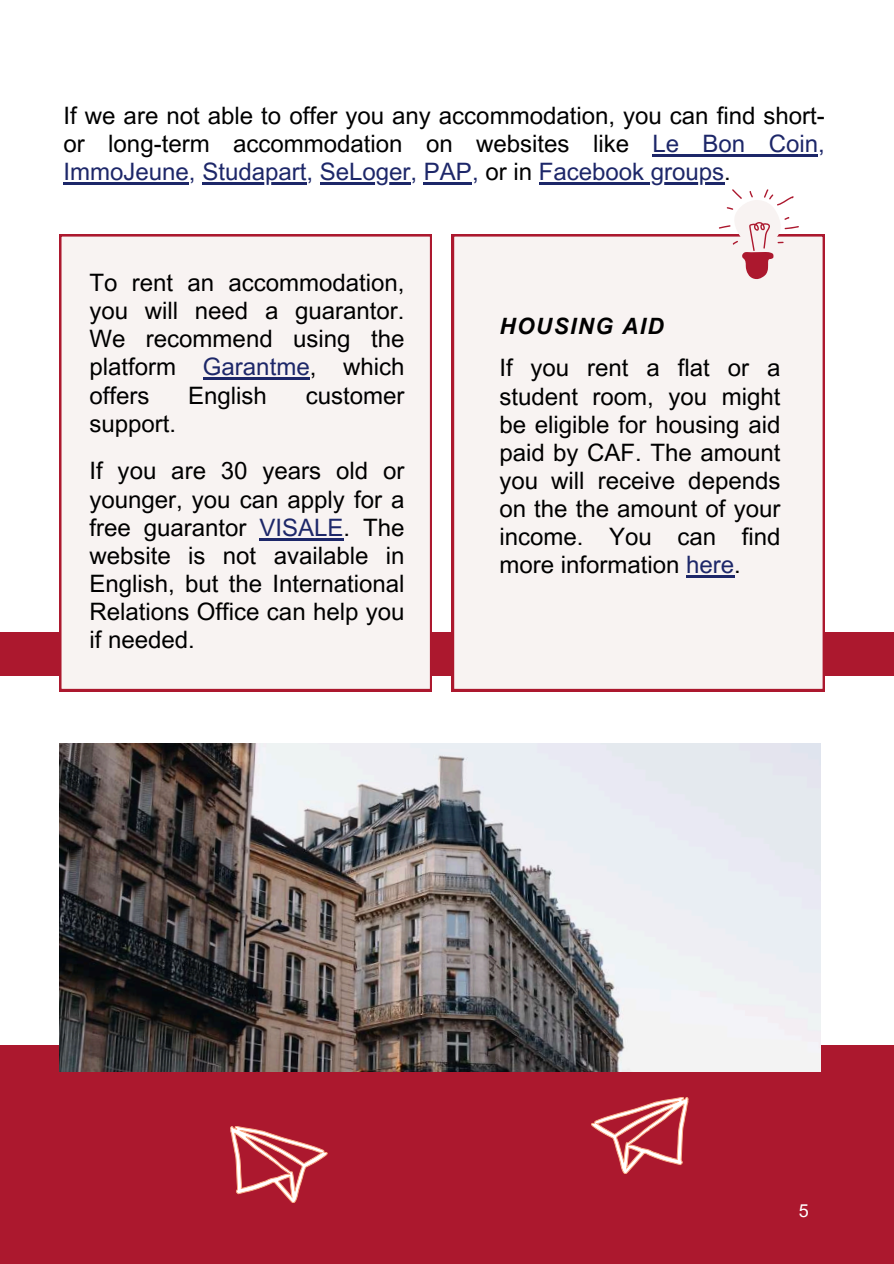
<style>
.page{position:relative;width:894px;height:1264px;background:#fff}
.page>*{position:absolute;margin:0;border:0;box-sizing:border-box;transform-origin:0 0}
.t1{font:24px/28.2px "Arial MT Pro";color:#000;text-align:justify}
.t2{font:italic 700 22.5px "Arial MT Pro";letter-spacing:.065em;color:#000}
.t3{font:18px "Arial MT Pro";color:#fff}
.s1{color:#1d2769}
</style>
<div class="page">
<div style="left:0;top:631px;width:893px;height:44px;background:#ac182e"></div>
<div style="left:59px;top:234px;width:373px;height:457px;background:#f8f3f2"></div>
<div style="left:452px;top:234px;width:372px;height:457px;background:#f8f3f2"></div>
<div style="left:0;top:1045px;width:893px;height:218px;background:#ac182e"></div>
<img style="left:59px;top:743px;width:761px;height:328px">
<hr style="left:652px;top:154px;width:165px;height:2px;background:#1d2769">
<hr style="left:63px;top:182px;width:126px;height:3px;background:#1d2769">
<hr style="left:202px;top:182px;width:104px;height:3px;background:#1d2769">
<hr style="left:320px;top:182px;width:90px;height:3px;background:#1d2769">
<hr style="left:424px;top:182px;width:48px;height:3px;background:#1d2769">
<hr style="left:538px;top:182px;width:186px;height:3px;background:#1d2769">
<svg style="left:718px;top:189px;width:80px;height:90px"></svg>
<hr style="left:203px;top:378px;width:106px;height:2px;background:#1d2769">
<hr style="left:259px;top:538px;width:84px;height:2px;background:#1d2769">
<hr style="left:686px;top:575px;width:48px;height:3px;background:#1d2769">
<svg style="left:591px;top:1097px;width:97px;height:76px"></svg>
<svg style="left:230px;top:1126px;width:97px;height:76px"></svg>
<p class="t1" style="left:63px;top:104px;width:762px">If we are not able to offer you any accommodation, you can find short&shy;or long-term accommodation on websites like <span class="s1">Le Bon Coin, ImmoJeune, Studapart, SeLoger, PAP,</span> or in <span class="s1">Facebook groups</span>.</p>
<p class="t1" style="left:89px;top:271px;width:316px">To rent an accommodation, you will need a guarantor.<br>We recommend using the platform <span class="s1">Garantme</span>, which offers</p>
<p class="t1" style="left:188px;top:384px;width:80px">English</p>
<p class="t1" style="left:306px;top:384px;width:100px">customer</p>
<p class="t1" style="left:89px;top:402px;width:316px;line-height:47.7px">support.<br>If you are 30 years old or</p>
<p class="t1" style="left:89px;top:488px;width:316px">younger, you can apply for a free guarantor <span class="s1">VISALE</span>. The website is not available in English, but the International Relations Office can help you if needed.</p>
<p class="t2" style="left:499px;top:318px;width:166px">HOUSING AID</p>
<p class="t1" style="left:499px;top:357px;width:282px">If you rent a flat or a student room, you might be eligible for housing aid paid by CAF. The amount you will receive depends on the the amount of your income. You can find more information <span class="s1">here</span>.</p>
<p class="t3" style="left:798px;top:1203px;width:12px">5</p>
</div>
